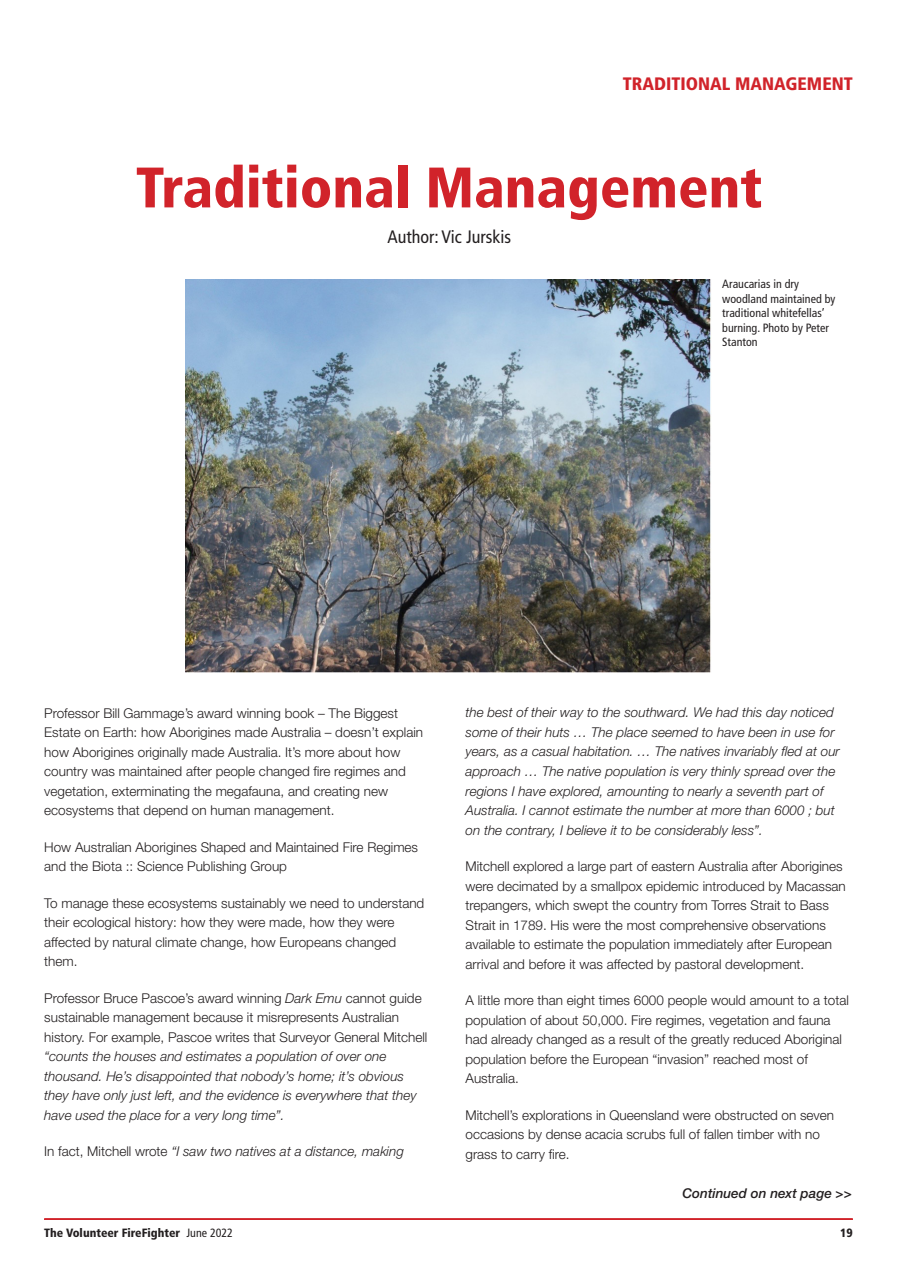
<style>
.page{position:relative;width:897px;height:1267px;background:#fff}
.page>*{position:absolute;margin:0;border:0;box-sizing:border-box;transform-origin:0 0}
.Article_Headings{font:900 condensed 57px "Frutiger";color:#d1232a}
.Article_Title_Captio{font:900 condensed 18px "Frutiger";color:#d1232a}
.Article_Authors_Capt{font:condensed 18px "Frutiger";color:#231f20}
.Body_Copy{font:300 13.5px/19.5px "Helvetica Neue LT Std";color:#231f20}
.Body_Copy-2{font:italic 300 13.5px/19.5px "Helvetica Neue LT Std";color:#231f20}
.Paragraph_Style_1{font:italic 500 13.5px "Helvetica Neue LT Std";color:#231f20}
.Image_Caption_Descri{font:condensed 12px/14.4px "Frutiger";color:#231f20}
.t1{font:900 condensed 12px "Frutiger";color:#231f20}
.s1{font-style:normal}
.s2{font-weight:400}
</style>
<div class="page">
<hr style="left:44px;top:1218px;width:808px;height:1px;background:#d1232a">
<img style="left:186px;top:279px;width:525px;height:394px">
<p class="Article_Title_Captio" style="left:622px;top:73px;width:231px">TRADITIONAL MANAGEMENT</p>
<p class="Article_Headings" style="left:136px;top:153px;width:628px">Traditional Management</p>
<p class="Article_Authors_Capt" style="left:387px;top:227px;width:125px">Author: Vic Jurskis</p>
<p class="Image_Caption_Descri" style="left:722px;top:277px;width:115px">Araucarias in dry woodland maintained by traditional whitefellas’ burning. Photo by Peter<br>Stanton</p>
<p class="Body_Copy" style="left:44px;top:702px;width:380px">Professor Bill Gammage’s award winning book – The Biggest Estate on Earth: how Aborigines made Australia – doesn’t explain how Aborigines originally made Australia. It’s more about how country was maintained after people changed fire regimes and vegetation, exterminating the megafauna, and creating new ecosystems that depend on human management.</p>
<p class="Body_Copy" style="left:44px;top:836px;width:375px">How Australian Aborigines Shaped and Maintained Fire Regimes and the Biota :: Science Publishing Group</p>
<p class="Body_Copy" style="left:44px;top:892px;width:381px">To manage these ecosystems sustainably we need to understand their ecological history: how they were made, how they were affected by natural climate change, how Europeans changed them.</p>
<p class="Body_Copy-2" style="left:44px;top:987px;width:384px"><span class="s1">Professor Bruce Pascoe’s award winning</span> Dark Emu <span class="s1">cannot guide sustainable management because it misrepresents Australian history. For example, Pascoe writes that Surveyor General Mitchell </span>“counts the houses and estimates a population of over one thousand. He’s disappointed that nobody’s home; it’s obvious they have only just left, and the evidence is everywhere that they have used the place for a very long time”.</p>
<p class="Body_Copy-2" style="left:44px;top:1141px;width:361px"><span class="s1">In fact, Mitchell wrote</span> “I saw two natives at a distance, making</p>
<p class="Body_Copy-2" style="left:465px;top:702px;width:376px">the best of their way to the southward. We had this day noticed some of their huts … The place seemed to have been in use for years, as a casual habitation. … The natives invariably fled at our approach … The native population is very thinly spread over the regions I have explored, amounting to nearly a seventh part of Australia. I cannot estimate the number at more than 6000 ; but on the contrary, I believe it to be considerably less”.</p>
<p class="Body_Copy" style="left:465px;top:856px;width:382px">Mitchell explored a large part of eastern Australia after Aborigines were decimated by a smallpox epidemic introduced by Macassan trepangers, which swept the country from Torres Strait to Bass Strait in 1789. His were the most comprehensive observations available to estimate the population immediately after European arrival and before it was affected by pastoral development.</p>
<p class="Body_Copy" style="left:465px;top:990px;width:385px">A little more than eight times 6000 people would amount to a total population of about 50,000. Fire regimes, vegetation and fauna had already changed as a result of the greatly reduced Aboriginal population before the European “invasion” reached most of Australia.</p>
<p class="Body_Copy" style="left:465px;top:1104px;width:370px">Mitchell’s explorations in Queensland were obstructed on seven occasions by dense acacia scrubs full of fallen timber with no grass to carry fire.</p>
<p class="Paragraph_Style_1" style="left:682px;top:1184px;width:171px">Continued on next page &gt;&gt;</p>
<p class="t1" style="left:44px;top:1225px;width:190px">The Volunteer FireFighter <span class="s2">June 2022</span></p>
<p class="t1" style="left:840px;top:1225px;width:14px">19</p>
</div>
